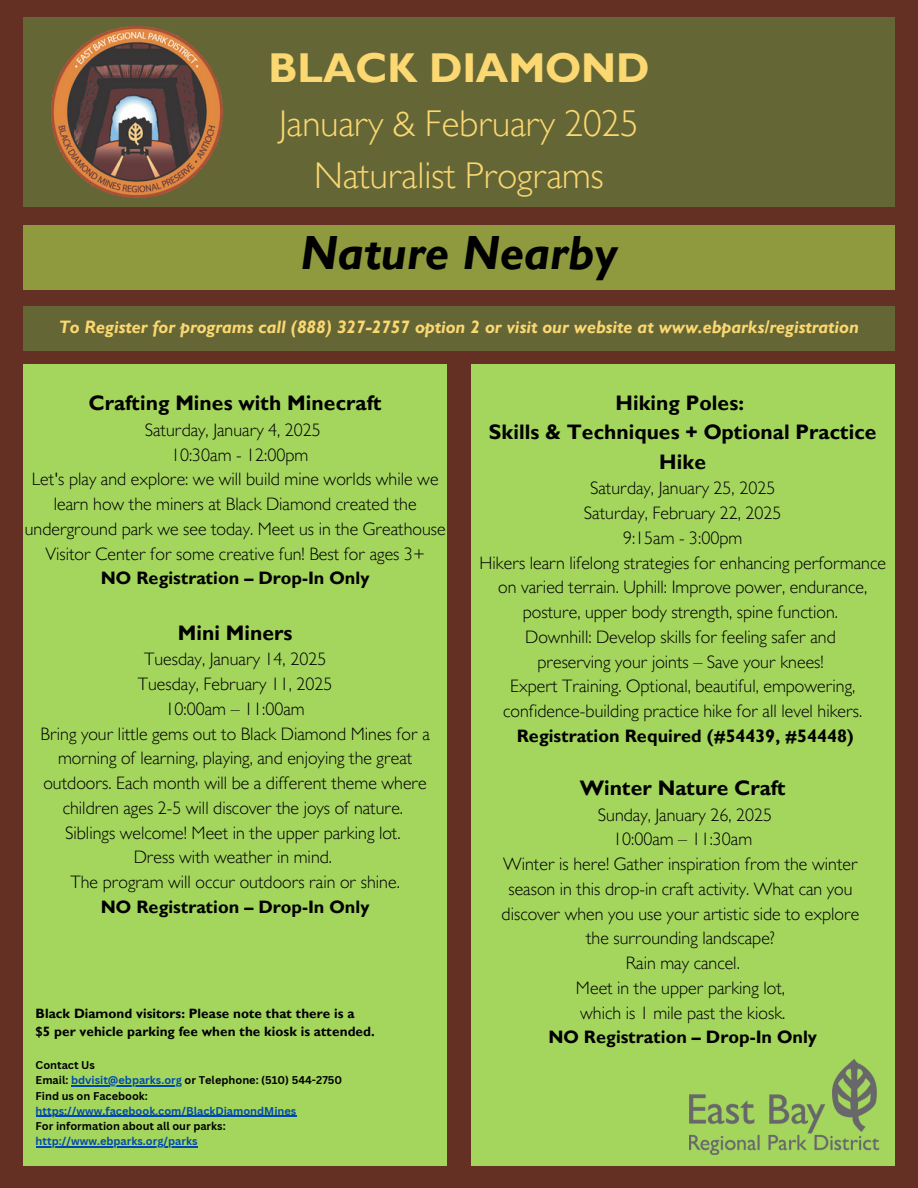
<style>
.page{position:relative;width:918px;height:1188px;background:#653024}
.page>*{position:absolute;margin:0;border:0;box-sizing:border-box;transform-origin:0 0}
.t1{font:italic 700 48px "Gill Sans MT Std";color:#000}
.t2{font:700 41.7px "Gill Sans MT Std";color:#fbd872}
.t3{font:300 37.2px/51.8px "Gill Sans MT Std";color:#fbd872;text-align:center}
.t4{font:700 21px/29.2px "Gill Sans MT Std";color:#000;text-align:center}
.t5{font:300 18px/24.8px "Gill Sans MT Std";color:#000;text-align:center}
.t6{font:italic 700 18px "Gill Sans MT Std";color:#fbd872}
.t7{font:700 13.5px/18px "Gill Sans MT Std";color:#000}
.t8{font:700 10.95px/15.3px "Canva Sans";color:#004aad}
.t9{font:700 10.95px "Canva Sans";color:#000}
.s1{font-weight:700}
.s2{color:#004aad}
.s3{color:#000}
</style>
<div class="page">
<div style="left:23px;top:17px;width:871px;height:190px;background:#656635"></div>
<img style="left:51px;top:26px;width:171px;height:171px">
<div style="left:23px;top:365px;width:424px;height:800px;background:#a4d65e"></div>
<div style="left:23px;top:225px;width:872px;height:65px;background:#8f993e"></div>
<div style="left:471px;top:365px;width:424px;height:800px;background:#a4d65e"></div>
<div style="left:23px;top:306px;width:872px;height:44px;background:#656635"></div>
<hr style="left:71px;top:1085px;width:111px;height:1px;background:#004aad">
<hr style="left:36px;top:1116px;width:260px;height:1px;background:#004aad">
<hr style="left:36px;top:1146px;width:162px;height:1px;background:#004aad">
<img style="left:689px;top:1059px;width:190px;height:96px">
<p class="t2" style="left:268px;top:54px;width:383px">BLACK DIAMOND</p>
<p class="t3" style="left:279px;top:104px;width:361px">January &amp; February 2025<br>Naturalist Programs</p>
<h2 class="t1" style="left:300px;top:236px;width:319px">Nature Nearby</h2>
<h5 class="t6" style="left:59px;top:321px;width:801px">To Register for programs call (888) 327-2757 option 2 or visit our website at www.ebparks/registration</h5>
<h1 class="t4" style="left:89px;top:392px;width:294px">Crafting Mines with Minecraft</h1>
<h1 class="t5" style="left:25px;top:420px;width:422px">Saturday, January 4, 2025<br>10:30am - 12:00pm<br>Let's play and explore: we will build mine worlds while we learn how the miners at Black Diamond created the underground park we see today. Meet us in the Greathouse Visitor Center for some creative fun! Best for ages 3+<br><span class="s1">NO Registration – Drop-In Only</span></h1>
<h3 class="t4" style="left:178px;top:621px;width:116px">Mini Miners</h3>
<h3 class="t5" style="left:41px;top:650px;width:391px">Tuesday, January 14, 2025<br>Tuesday, February 11, 2025<br>10:00am – 11:00am<br>Bring your little gems out to Black Diamond Mines for a morning of learning, playing, and enjoying the great outdoors. Each month will be a different theme where children ages 2-5 will discover the joys of nature.<br>Siblings welcome! Meet in the upper parking lot.<br>Dress with weather in mind.<br>The program will occur outdoors rain or shine.<br><span class="s1">NO Registration – Drop-In Only</span></h3>
<h4 class="t7" style="left:36px;top:1007px;width:341px">Black Diamond visitors: Please note that there is a<br>$5 per vehicle parking fee when the kiosk is attended.</h4>
<p class="t9" style="left:36px;top:1057px;width:61px">Contact Us</p>
<p class="t9" style="left:36px;top:1073px;width:308px">Email: <span class="s2">bdvisit@ebparks.org</span> or Telephone: (510) 544-2750</p>
<p class="t9" style="left:36px;top:1088px;width:114px">Find us on Facebook:</p>
<p class="t8" style="left:36px;top:1103px;width:262px">https://www.facebook.com/BlackDiamondMines<br><span class="s3">For information about all our parks:</span></p>
<h4 class="t8" style="left:36px;top:1133px;width:163px">http://www.ebparks.org/parks</h4>
<h4 class="t4" style="left:489px;top:392px;width:389px">Hiking Poles:<br>Skills &amp; Techniques + Optional Practice<br>Hike</h4>
<h4 class="t5" style="left:480px;top:479px;width:408px">Saturday, January 25, 2025<br>Saturday, February 22, 2025<br>9:15am - 3:00pm<br>Hikers learn lifelong strategies for enhancing performance on varied terrain. Uphill: Improve power, endurance, posture, upper body strength, spine function.<br>Downhill: Develop skills for feeling safer and<br>preserving your joints – Save your knees!<br>Expert Training. Optional, beautiful, empowering, confidence-building practice hike for all level hikers.<br><span class="s1">Registration Required (#54439, #54448)</span></h4>
<h4 class="t4" style="left:580px;top:776px;width:208px">Winter Nature Craft</h4>
<h4 class="t5" style="left:502px;top:805px;width:359px">Sunday, January 26, 2025<br>10:00am – 11:30am<br>Winter is here! Gather inspiration from the winter season in this drop-in craft activity. What can you discover when you use your artistic side to explore the surrounding landscape?<br>Rain may cancel.<br>Meet in the upper parking lot,<br>which is 1 mile past the kiosk.<br><span class="s1">NO Registration – Drop-In Only</span></h4>
</div>
